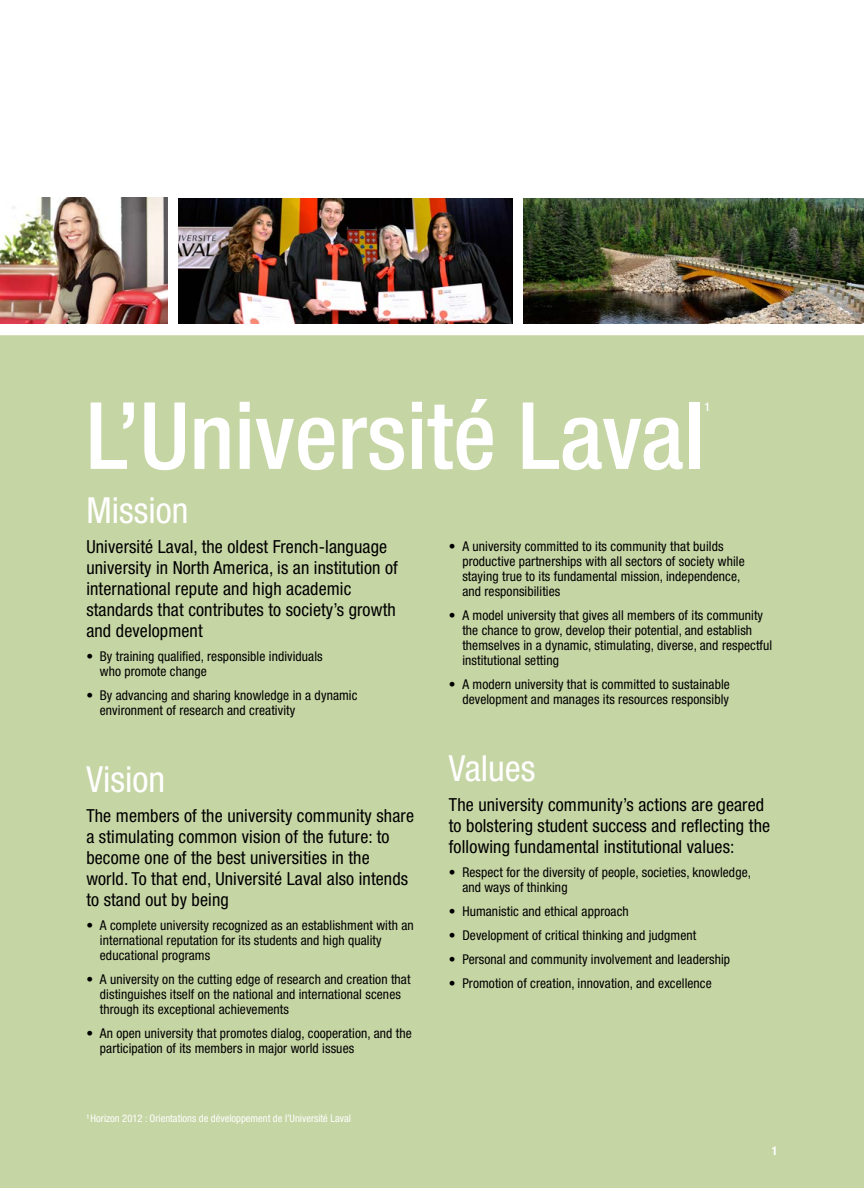
<style>
.page{position:relative;width:864px;height:1188px;background:#fff}
.page>*{position:absolute;margin:0;border:0;box-sizing:border-box;transform-origin:0 0}
.t1{font:500 condensed 93px "Helvetica Neue";color:#fff}
.t2{font:condensed 36px "Helvetica Neue";color:#fff}
.t3{font:condensed 18px/21px "Helvetica Neue";letter-spacing:.005em;color:#000}
.t4{font:condensed 13.5px/15px "Helvetica Neue";letter-spacing:.005em;color:#000}
.t5{font:700 condensed 12px "Helvetica Neue";color:#fff}
.t6{font:500 condensed 12px "Helvetica Neue";color:#fff}
.t7{font:condensed 10.5px "Helvetica Neue";color:#fff}
</style>
<div class="page">
<div style="left:0;top:330px;width:864px;height:858px;background:#c6d5a4"></div>
<div style="left:0;top:325px;width:864px;height:10px;background:#fff"></div>
<img style="left:178px;top:198px;width:335px;height:126px">
<img style="left:524px;top:198px;width:340px;height:126px">
<img style="left:0;top:198px;width:168px;height:126px">
<h1 class="t1" style="left:86px;top:380px;width:620px">L’Université Laval</h1>
<p class="t6" style="left:704px;top:399px;width:7px">1</p>
<h2 class="t2" style="left:86px;top:490px;width:103px">Mission</h2>
<h3 class="t3" style="left:86px;top:536px;width:313px">Université Laval, the oldest French-language university in North America, is an institution of international repute and high academic standards that contributes to society’s growth and development</h3>
<p class="t4" style="left:100px;top:649px;width:224px;text-indent:-13px">• By training qualified, responsible individuals who promote change</p>
<p class="t4" style="left:100px;top:688px;width:259px;text-indent:-14px">• By advancing and sharing knowledge in a dynamic environment of research and creativity</p>
<p class="t4" style="left:462px;top:539px;width:284px;text-indent:-14px">• A university committed to its community that builds productive partnerships with all sectors of society while staying true to its fundamental mission, independence, and responsibilities</p>
<p class="t4" style="left:462px;top:608px;width:311px;text-indent:-14px">• A model university that gives all members of its community the chance to grow, develop their potential, and establish themselves in a dynamic, stimulating, diverse, and respectful institutional setting</p>
<p class="t4" style="left:449px;top:677px;width:282px;text-align:right">• A modern university that is committed to sustainable development and manages its resources responsibly</p>
<h2 class="t2" style="left:86px;top:759px;width:80px">Vision</h2>
<h3 class="t3" style="left:86px;top:805px;width:329px">The members of the university community share a stimulating common vision of the future: to become one of the best universities in the world. To that end, Université Laval also intends to stand out by being</h3>
<p class="t4" style="left:100px;top:918px;width:315px;text-indent:-14px">• A complete university recognized as an establishment with an international reputation for its students and high quality educational programs</p>
<p class="t4" style="left:100px;top:972px;width:312px;text-indent:-14px">• A university on the cutting edge of research and creation that distinguishes itself on the national and international scenes through its exceptional achievements</p>
<p class="t4" style="left:100px;top:1025px;width:313px;text-indent:-14px">• An open university that promotes dialog, cooperation, and the participation of its members in major world issues</p>
<p class="t7" style="left:86px;top:1112px;width:266px"><sup>1</sup> Horizon 2012 : Orientations de développement de l’Université Laval</p>
<h2 class="t2" style="left:449px;top:748px;width:88px">Values</h2>
<h3 class="t3" style="left:449px;top:794px;width:323px">The university community’s actions are geared to bolstering student success and reflecting the following fundamental institutional values:</h3>
<p class="t4" style="left:462px;top:865px;width:290px;text-indent:-14px">• Respect for the diversity of people, societies, knowledge, and ways of thinking</p>
<p class="t4" style="left:449px;top:904px;width:181px">• Humanistic and ethical approach</p>
<p class="t4" style="left:449px;top:928px;width:249px">• Development of critical thinking and judgment</p>
<p class="t4" style="left:449px;top:951px;width:283px">• Personal and community involvement and leadership</p>
<p class="t4" style="left:449px;top:975px;width:264px">• Promotion of creation, innovation, and excellence</p>
<p class="t5" style="left:772px;top:1143px;width:7px">1</p>
</div>
